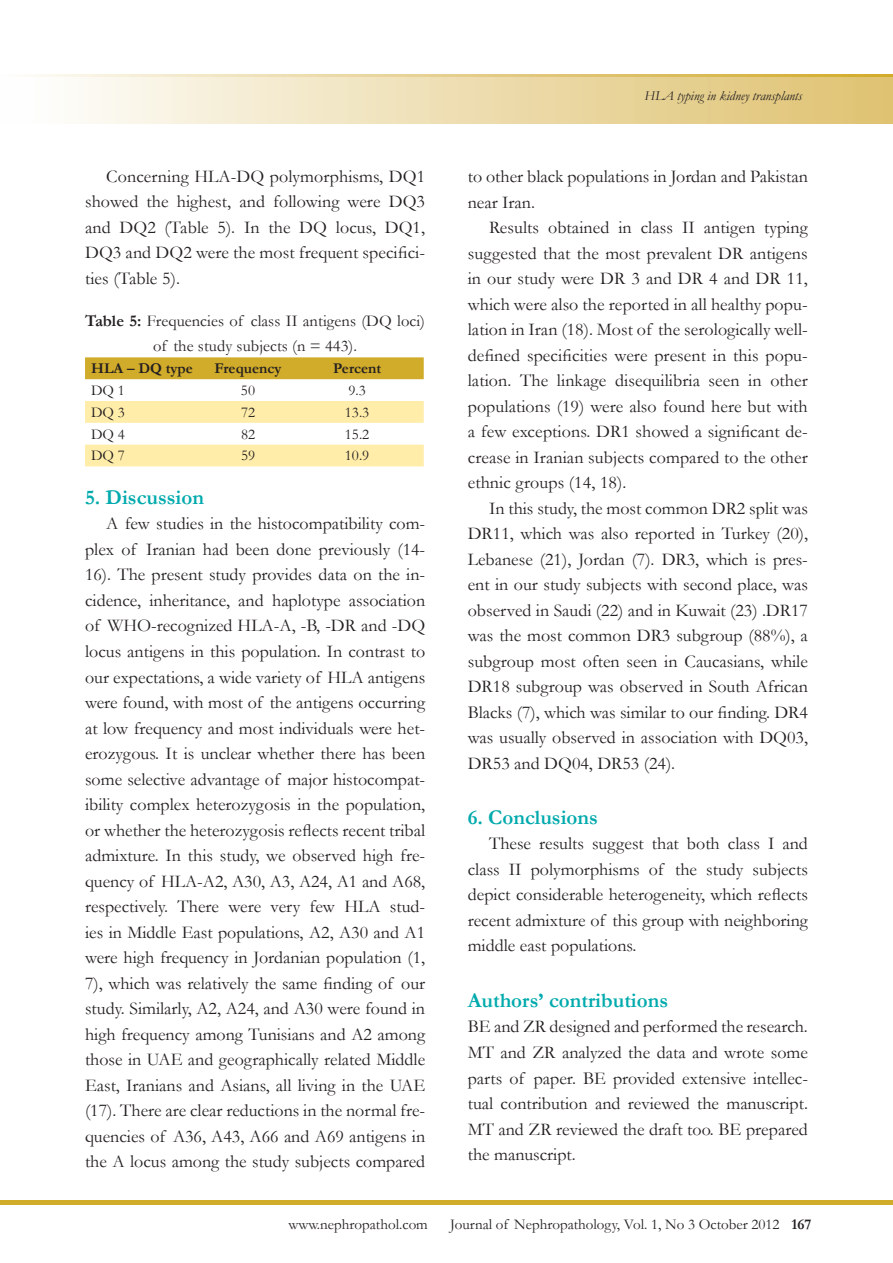
<style>
.page{position:relative;width:893px;height:1263px;background:#fff}
.page>*{position:absolute;margin:0;border:0;box-sizing:border-box;transform-origin:0 0}
.t1{font:700 21px "Garamond";color:#00aaad}
.t2{font:18px/25.5px "Garamond";color:#231f20;text-align:justify}
.t3{font:16.5px/25.5px "Garamond";letter-spacing:.005em;color:#231f20;text-align:center}
.t4{font:15px "Garamond";color:#231f20}
.t5{font:700 15px "Garamond";color:#231f20}
.t6{font:italic 13.5px "Garamond";color:#231f20}
.s1{font-weight:700}
</style>
<div class="page">
<hr style="left:0;top:1200px;width:893px;height:4px;background:#d1ab2a">
<div style="left:0;top:77px;width:893px;height:46px;background:linear-gradient(to right,#fefffe,#dfc16e)"></div>
<svg style="left:32px;top:75px;width:861px;height:2px;background:#e5cf8b"></svg>
<div style="left:85px;top:357px;width:339px;height:22px;background:#d1ab2a"></div>
<svg style="left:85px;top:401px;width:339px;height:65px"></svg>
<p class="t2" style="left:85px;top:163px;width:342px;text-indent:21px">Concerning HLA-DQ polymorphisms, DQ1 showed the highest, and following were DQ3 and DQ2 (Table 5). In the DQ locus, DQ1, DQ3 and DQ2 were the most frequent specifici&shy;ties (Table 5).</p>
<p class="t3" style="left:85px;top:307px;width:342px"><span class="s1">Table 5:</span> Frequencies of class II antigens (DQ loci) of the study subjects (n = 443).</p>
<p class="t5" style="left:91px;top:358px;width:103px">HLA – DQ type</p>
<p class="t5" style="left:214px;top:358px;width:69px">Frequency</p>
<p class="t5" style="left:333px;top:358px;width:50px">Percent</p>
<p class="t4" style="left:91px;top:380px;width:35px">DQ 1</p>
<p class="t4" style="left:241px;top:380px;width:16px">50</p>
<p class="t4" style="left:348px;top:380px;width:19px">9.3</p>
<p class="t4" style="left:91px;top:402px;width:35px">DQ 3</p>
<p class="t4" style="left:241px;top:402px;width:16px">72</p>
<p class="t4" style="left:345px;top:402px;width:26px">13.3</p>
<p class="t4" style="left:91px;top:424px;width:35px">DQ 4</p>
<p class="t4" style="left:241px;top:424px;width:16px">82</p>
<p class="t4" style="left:345px;top:424px;width:26px">15.2</p>
<p class="t4" style="left:91px;top:446px;width:35px">DQ 7</p>
<p class="t4" style="left:241px;top:446px;width:16px">59</p>
<p class="t4" style="left:345px;top:446px;width:26px">10.9</p>
<p class="t1" style="left:85px;top:483px;width:121px">5. Discussion</p>
<p class="t2" style="left:85px;top:511px;width:342px;text-indent:21px">A few studies in the histocompatibility com&shy;plex of Iranian had been done previously (14- 16). The present study provides data on the in&shy;cidence, inheritance, and haplotype association of WHO-recognized HLA-A, -B, -DR and -DQ locus antigens in this population. In contrast to our expectations, a wide variety of HLA antigens were found, with most of the antigens occurring at low frequency and most individuals were het&shy;erozygous. It is unclear whether there has been some selective advantage of major histocompat&shy;ibility complex heterozygosis in the population, or whether the heterozygosis reflects recent tribal admixture. In this study, we observed high fre&shy;quency of HLA-A2, A30, A3, A24, A1 and A68, respectively. There were very few HLA stud&shy;ies in Middle East populations, A2, A30 and A1 were high frequency in Jordanian population (1, 7), which was relatively the same finding of our study. Similarly, A2, A24, and A30 were found in high frequency among Tunisians and A2 among those in UAE and geographically related Middle East, Iranians and Asians, all living in the UAE (17). There are clear reductions in the normal fre&shy;quencies of A36, A43, A66 and A69 antigens in the A locus among the study subjects compared</p>
<p class="t6" style="left:645px;top:87px;width:159px">HLA typing in kidney transplants</p>
<p class="t2" style="left:468px;top:163px;width:342px">to other black populations in Jordan and Pakistan near Iran.</p>
<p class="t2" style="left:468px;top:214px;width:342px;text-indent:21px">Results obtained in class II antigen typing suggested that the most prevalent DR antigens in our study were DR 3 and DR 4 and DR 11, which were also the reported in all healthy popu&shy;lation in Iran (18). Most of the serologically well&shy;defined specificities were present in this popu&shy;lation. The linkage disequilibria seen in other populations (19) were also found here but with a few exceptions. DR1 showed a significant de&shy;crease in Iranian subjects compared to the other ethnic groups (14, 18).</p>
<p class="t2" style="left:468px;top:495px;width:342px;text-indent:21px">In this study, the most common DR2 split was DR11, which was also reported in Turkey (20), Lebanese (21), Jordan (7). DR3, which is pres&shy;ent in our study subjects with second place, was observed in Saudi (22) and in Kuwait (23) .DR17 was the most common DR3 subgroup (88%), a subgroup most often seen in Caucasians, while DR18 subgroup was observed in South African Blacks (7), which was similar to our finding. DR4 was usually observed in association with DQ03, DR53 and DQ04, DR53 (24).</p>
<p class="t1" style="left:468px;top:803px;width:132px">6. Conclusions</p>
<p class="t2" style="left:468px;top:830px;width:342px;text-indent:21px">These results suggest that both class I and class II polymorphisms of the study subjects depict considerable heterogeneity, which reflects recent admixture of this group with neighboring middle east populations.</p>
<p class="t1" style="left:468px;top:986px;width:202px">Authors’ contributions</p>
<p class="t2" style="left:468px;top:1013px;width:342px">BE and ZR designed and performed the research.<br>MT and ZR analyzed the data and wrote some parts of paper. BE provided extensive intellec&shy;tual contribution and reviewed the manuscript.<br>MT and ZR reviewed the draft too. BE prepared the manuscript.</p>
<p class="t4" style="left:289px;top:1214px;width:141px">www.nephropathol.com</p>
<p class="t4" style="left:450px;top:1214px;width:331px">Journal of Nephropathology, Vol. 1, No 3 October 2012</p>
<p class="t5" style="left:791px;top:1214px;width:22px">167</p>
</div>
